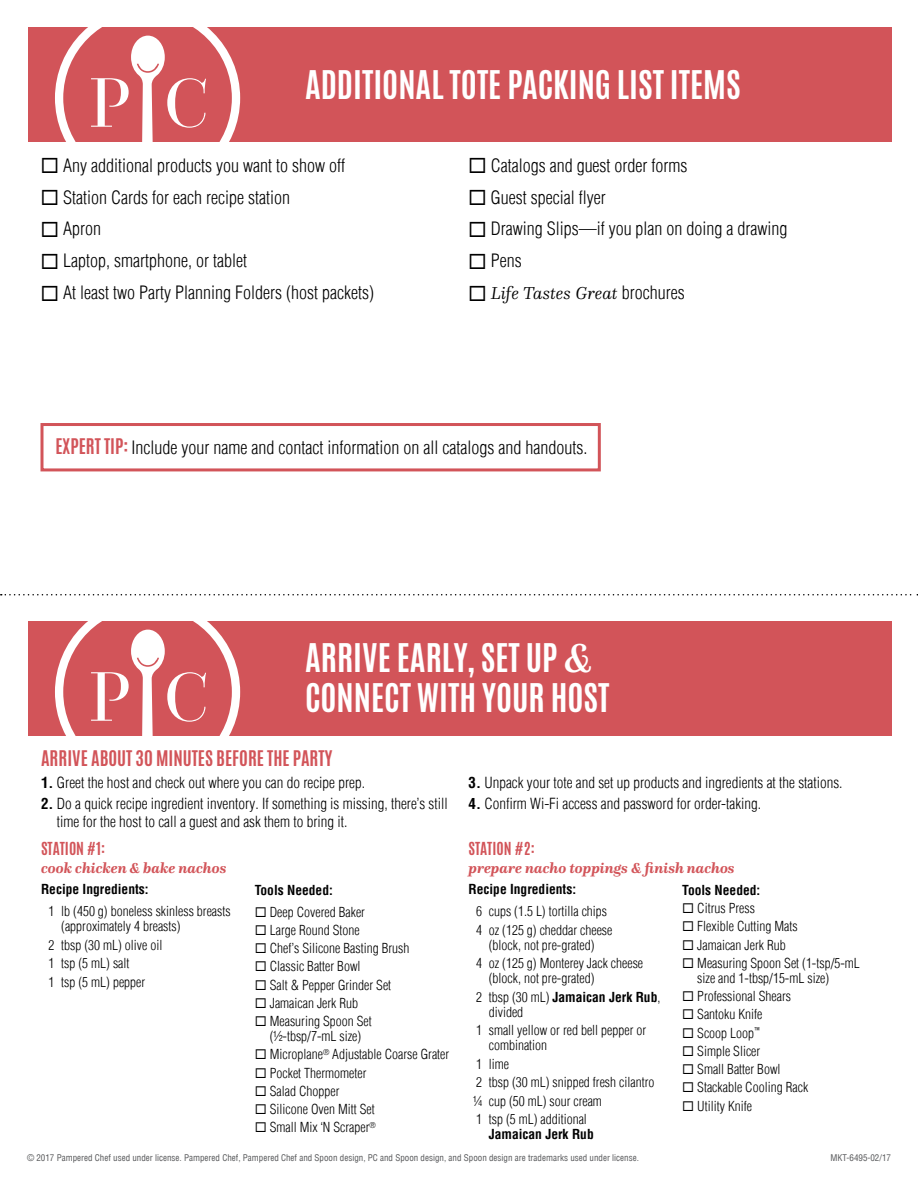
<style>
.page{position:relative;width:918px;height:1188px;background:#fff}
.page>*{position:absolute;margin:0;border:0;box-sizing:border-box;transform-origin:0 0}
.t1{font:700 33px/39.6px "Antonio";color:#fff}
.t2{font:300 condensed 18px "Helvetica Com";color:#000}
.t3{font:700 18px "Antonio";color:#d25459}
.t4{font:italic 300 18px "Questa";color:#000}
.t5{font:300 condensed 15px/18px "Helvetica Com";color:#000}
.t6{font:italic 700 15px "Questa";color:#d25459}
.t7{font:700 15px "Antonio";color:#d25459}
.t8{font:300 condensed 13.5px/18.5px "Helvetica Com";color:#000}
.t9{font:700 condensed 13.5px "Helvetica Com";color:#000}
.t10{font:condensed 9px "Helvetica Com";color:#58595b}
.s1{font-family:"Helvetica Com";font-style:normal;font-stretch:condensed}
.s2{font-family:"Antonio";font-weight:700;font-stretch:normal;color:#d25459}
.s3{font-family:"Questa";font-weight:500;font-style:italic;font-size:42px}
.s4{font-weight:700}
</style>
<div class="page">
<div style="left:28px;top:27px;width:864px;height:115px;background:#d25459"></div>
<svg style="left:55px;top:27px;width:185px;height:115px"></svg>
<div style="left:28px;top:621px;width:864px;height:115px;background:#d25459"></div>
<svg style="left:55px;top:621px;width:185px;height:115px"></svg>
<div style="left:40px;top:423px;width:561px;height:48px;border:3px solid #d25459"></div>
<svg style="left:1px;top:594px;width:917px;height:2px"></svg>
<h1 class="t1" style="left:305px;top:66px;width:437px">ADDITIONAL TOTE PACKING LIST ITEMS</h1>
<h2 class="t2" style="left:40px;top:154px;width:306px">◻ Any additional products you want to show off</h2>
<h2 class="t2" style="left:40px;top:186px;width:251px">◻ Station Cards for each recipe station</h2>
<h2 class="t2" style="left:40px;top:218px;width:62px">◻ Apron</h2>
<h2 class="t2" style="left:40px;top:250px;width:208px">◻ Laptop, smartphone, or tablet</h2>
<h2 class="t2" style="left:40px;top:282px;width:335px">◻ At least two Party Planning Folders (host packets)</h2>
<h2 class="t2" style="left:468px;top:154px;width:221px">◻ Catalogs and guest order forms</h2>
<h2 class="t2" style="left:468px;top:186px;width:139px">◻ Guest special flyer</h2>
<h2 class="t2" style="left:468px;top:218px;width:321px">◻ Drawing Slips—if you plan on doing a drawing</h2>
<h2 class="t2" style="left:468px;top:250px;width:55px">◻ Pens</h2>
<h2 class="t4" style="left:468px;top:282px;width:218px">◻ Life Tastes Great <span class="s1">brochures</span></h2>
<h2 class="t2" style="left:56px;top:436px;width:533px"><span class="s2">EXPERT TIP:</span> Include your name and contact information on all catalogs and handouts.</h2>
<h1 class="t1" style="left:305px;top:639px;width:306px">ARRIVE EARLY, SET UP <span class="s3">&amp;<br></span>CONNECT WITH YOUR HOST</h1>
<h2 class="t3" style="left:41px;top:745px;width:293px">ARRIVE ABOUT 30 MINUTES BEFORE THE PARTY</h2>
<p class="t5" style="left:41px;top:773px;width:326px"><span class="s4">1.</span> Greet the host and check out where you can do recipe prep.</p>
<p class="t5" style="left:57px;top:794px;width:392px;text-indent:-16px"><span class="s4">2.</span> Do a quick recipe ingredient inventory. If something is missing, there’s still time for the host to call a guest and ask them to bring it.</p>
<p class="t7" style="left:41px;top:837px;width:66px">STATION #1:</p>
<p class="t6" style="left:41px;top:859px;width:187px">cook chicken &amp; bake nachos</p>
<p class="t9" style="left:41px;top:880px;width:109px">Recipe Ingredients:</p>
<p class="t8" style="left:61px;top:904px;width:171px;line-height:15px;text-indent:-13px">1 lb (450 g) boneless skinless breasts (approximately 4 breasts)</p>
<p class="t8" style="left:49px;top:935px;width:115px">2 tbsp (30 mL) olive oil<br>1 tsp (5 mL) salt<br>1 tsp (5 mL) pepper</p>
<p class="t9" style="left:255px;top:881px;width:80px">Tools Needed:</p>
<p class="t8" style="left:255px;top:902px;width:112px">◻ Deep Covered Baker</p>
<p class="t8" style="left:255px;top:921px;width:106px">◻ Large Round Stone</p>
<p class="t8" style="left:255px;top:939px;width:156px">◻ Chef’s Silicone Basting Brush</p>
<p class="t8" style="left:255px;top:957px;width:107px">◻ Classic Batter Bowl</p>
<p class="t8" style="left:255px;top:975px;width:138px">◻ Salt &amp; Pepper Grinder Set</p>
<p class="t8" style="left:255px;top:994px;width:105px">◻ Jamaican Jerk Rub</p>
<p class="t8" style="left:255px;top:1014px;width:118px;line-height:15px;text-align:center">◻ Measuring Spoon Set (½-tbsp/7-mL size)</p>
<p class="t8" style="left:255px;top:1045px;width:196px">◻ Microplane<sup>®</sup> Adjustable Coarse Grater</p>
<p class="t8" style="left:255px;top:1063px;width:113px">◻ Pocket Thermometer</p>
<p class="t8" style="left:255px;top:1082px;width:86px">◻ Salad Chopper</p>
<p class="t8" style="left:255px;top:1100px;width:121px">◻ Silicone Oven Mitt Set</p>
<p class="t8" style="left:255px;top:1118px;width:122px">◻ Small Mix ‘N Scraper<sup>®</sup></p>
<p class="t5" style="left:469px;top:773px;width:375px"><span class="s4">3.</span> Unpack your tote and set up products and ingredients at the stations.</p>
<p class="t5" style="left:469px;top:794px;width:294px"><span class="s4">4.</span> Confirm Wi-Fi access and password for order-taking.</p>
<p class="t7" style="left:469px;top:837px;width:68px">STATION #2:</p>
<p class="t6" style="left:469px;top:859px;width:268px">prepare nacho toppings &amp; finish nachos</p>
<p class="t9" style="left:469px;top:880px;width:109px">Recipe Ingredients:</p>
<p class="t8" style="left:476px;top:902px;width:138px">6 cups (1.5 L) tortilla chips<br>4 oz (125 g) cheddar cheese</p>
<p class="t8" style="left:476px;top:935px;width:169px;text-indent:13px">(block, not pre-grated)<br>4 oz (125 g) Monterey Jack cheese</p>
<p class="t8" style="left:476px;top:969px;width:186px;text-indent:13px">(block, not pre-grated)<br>2 tbsp (30 mL) <span class="s4">Jamaican Jerk Rub</span>,</p>
<p class="t8" style="left:476px;top:1002px;width:172px;text-indent:13px">divided<br>1 small yellow or red bell pepper or</p>
<p class="t8" style="left:473px;top:1036px;width:183px;text-indent:16px">combination<br>1 lime<br>2 tbsp (30 mL) snipped fresh cilantro ¼ cup (50 mL) sour cream<br>1 tsp (5 mL) additional</p>
<p class="t9" style="left:489px;top:1125px;width:106px">Jamaican Jerk Rub</p>
<p class="t9" style="left:682px;top:881px;width:80px">Tools Needed:</p>
<p class="t8" style="left:682px;top:899px;width:74px">◻ Citrus Press</p>
<p class="t8" style="left:682px;top:917px;width:117px">◻ Flexible Cutting Mats</p>
<p class="t8" style="left:682px;top:935px;width:105px">◻ Jamaican Jerk Rub</p>
<p class="t8" style="left:697px;top:955px;width:164px;line-height:15px;text-indent:-15px">◻ Measuring Spoon Set (1-tsp/5-mL size and 1-tbsp/15-mL size)</p>
<p class="t8" style="left:682px;top:987px;width:110px">◻ Professional Shears</p>
<p class="t8" style="left:682px;top:1005px;width:82px">◻ Santoku Knife</p>
<p class="t8" style="left:682px;top:1023px;width:79px">◻ Scoop Loop<sup>™</sup></p>
<p class="t8" style="left:682px;top:1042px;width:80px">◻ Simple Slicer</p>
<p class="t8" style="left:682px;top:1060px;width:100px">◻ Small Batter Bowl</p>
<p class="t8" style="left:682px;top:1078px;width:127px">◻ Stackable Cooling Rack</p>
<p class="t8" style="left:682px;top:1096px;width:71px">◻ Utility Knife</p>
<p class="t10" style="left:27px;top:1152px;width:614px">© 2017 Pampered Chef used under license. Pampered Chef, Pampered Chef and Spoon design, PC and Spoon design, and Spoon design are trademarks used under license.</p>
<p class="t10" style="left:830px;top:1152px;width:62px">MKT-6495-02/17</p>
</div>
